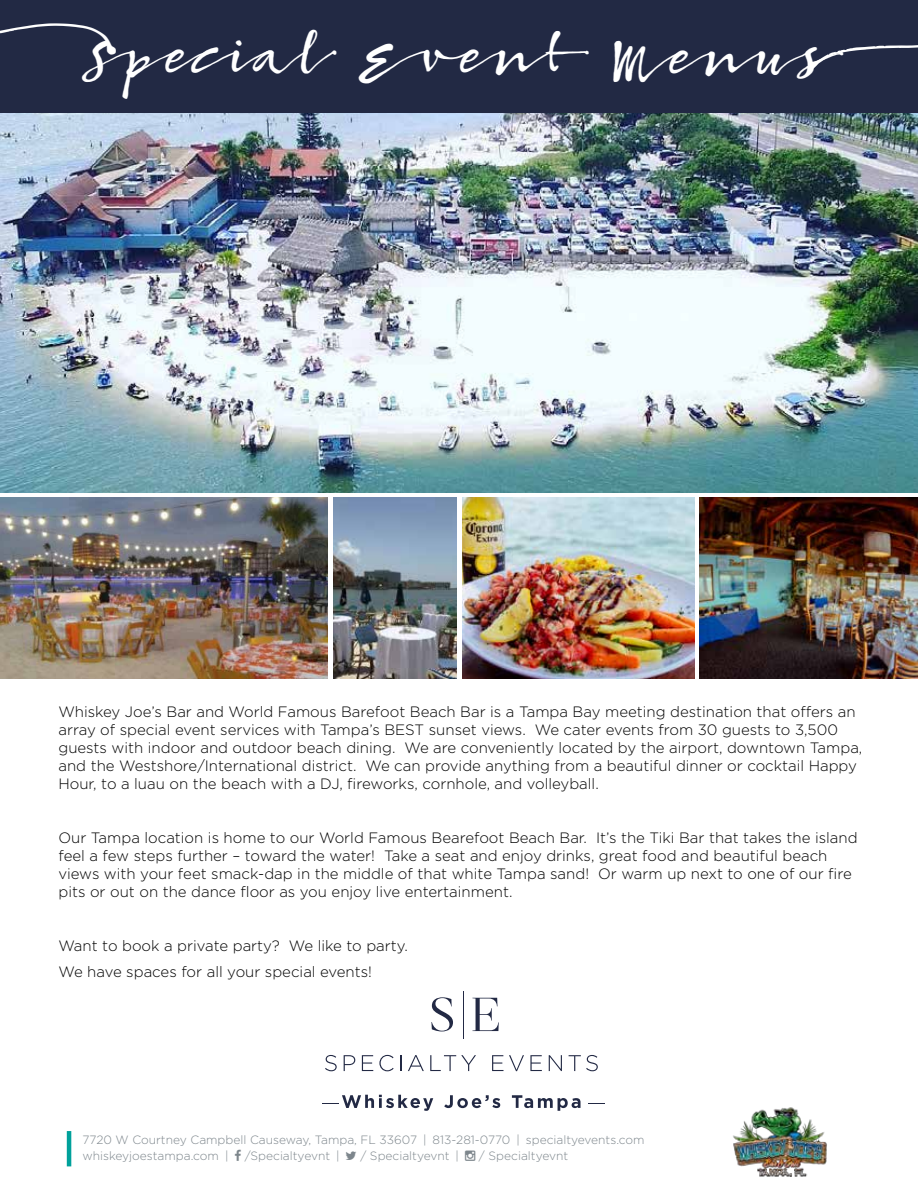
<style>
.page{position:relative;width:918px;height:1188px;background:#fff}
.page>*{position:absolute;margin:0;border:0;box-sizing:border-box;transform-origin:0 0}
.t1{font:49.8px "Bambusa Pro Regular";color:#fff}
.t2{font:300 15px/18px "Gotham";color:#000}
.t3{font:300 12px/16.5px "Gotham";color:#7d868c}
</style>
<div class="page">
<img style="left:0;top:113px;width:918px;height:380px">
<img style="left:333px;top:498px;width:124px;height:180px">
<img style="left:0;top:498px;width:328px;height:180px">
<img style="left:463px;top:498px;width:231px;height:180px">
<img style="left:700px;top:498px;width:218px;height:180px">
<hr style="left:67px;top:1131px;width:4px;height:35px;background:#00a19b">
<svg style="left:431px;top:997px;width:22px;height:34px"></svg>
<svg style="left:472px;top:998px;width:27px;height:33px"></svg>
<hr style="left:463px;top:991px;width:1px;height:48px;background:#222944">
<svg style="left:325px;top:1055px;width:12px;height:16px"></svg>
<svg style="left:344px;top:1055px;width:11px;height:16px"></svg>
<svg style="left:362px;top:1055px;width:11px;height:16px"></svg>
<svg style="left:379px;top:1055px;width:15px;height:16px"></svg>
<svg style="left:400px;top:1055px;width:1px;height:16px"></svg>
<svg style="left:408px;top:1055px;width:16px;height:16px"></svg>
<svg style="left:430px;top:1055px;width:46px;height:16px"></svg>
<svg style="left:492px;top:1055px;width:11px;height:16px"></svg>
<svg style="left:509px;top:1055px;width:15px;height:16px"></svg>
<svg style="left:530px;top:1055px;width:12px;height:16px"></svg>
<svg style="left:549px;top:1055px;width:13px;height:16px"></svg>
<svg style="left:569px;top:1055px;width:29px;height:16px"></svg>
<svg style="left:588px;top:1103px;width:17px;height:1px"></svg>
<svg style="left:322px;top:1095px;width:111px;height:16px"></svg>
<svg style="left:444px;top:1095px;width:56px;height:13px"></svg>
<svg style="left:512px;top:1095px;width:69px;height:16px"></svg>
<div style="left:0;top:0;width:918px;height:113px;background:#222944"></div>
<svg style="left:808px;top:45px;width:110px;height:24px"></svg>
<img style="left:733px;top:1107px;width:94px;height:70px">
<h1 class="t1" style="left:74px;top:25px;width:749px">Special Event Menus</h1>
<p class="t2" style="left:58px;top:702px;width:805px">Whiskey Joe’s Bar and World Famous Barefoot Beach Bar is a Tampa Bay meeting destination that offers an array of special event services with Tampa’s BEST sunset views. We cater events from 30 guests to 3,500 guests with indoor and outdoor beach dining. We are conveniently located by the airport, downtown Tampa, and the Westshore/International district. We can provide anything from a beautiful dinner or cocktail Happy Hour, to a luau on the beach with a DJ, fireworks, cornhole, and volleyball.</p>
<p class="t2" style="left:58px;top:828px;width:801px">Our Tampa location is home to our World Famous Bearefoot Beach Bar. It’s the Tiki Bar that takes the island feel a few steps further – toward the water! Take a seat and enjoy drinks, great food and beautiful beach views with your feet smack-dap in the middle of that white Tampa sand! Or warm up next to one of our fire pits or out on the dance floor as you enjoy live entertainment.</p>
<p class="t2" style="left:58px;top:931px;width:351px;line-height:26.8px">Want to book a private party? We like to party.<br>We have spaces for all your special events!</p>
<p class="t3" style="left:82px;top:1131px;width:564px">7720 W Courtney Campbell Causeway, Tampa, FL 33607 | 813-281-0770 | specialtyevents.com whiskeyjoestampa.com |</p>
<p class="t3" style="left:245px;top:1147px;width:96px">/Specialtyevnt |</p>
<p class="t3" style="left:360px;top:1147px;width:100px">/ Specialtyevnt |</p>
<p class="t3" style="left:479px;top:1147px;width:91px">/ Specialtyevnt</p>
</div>
